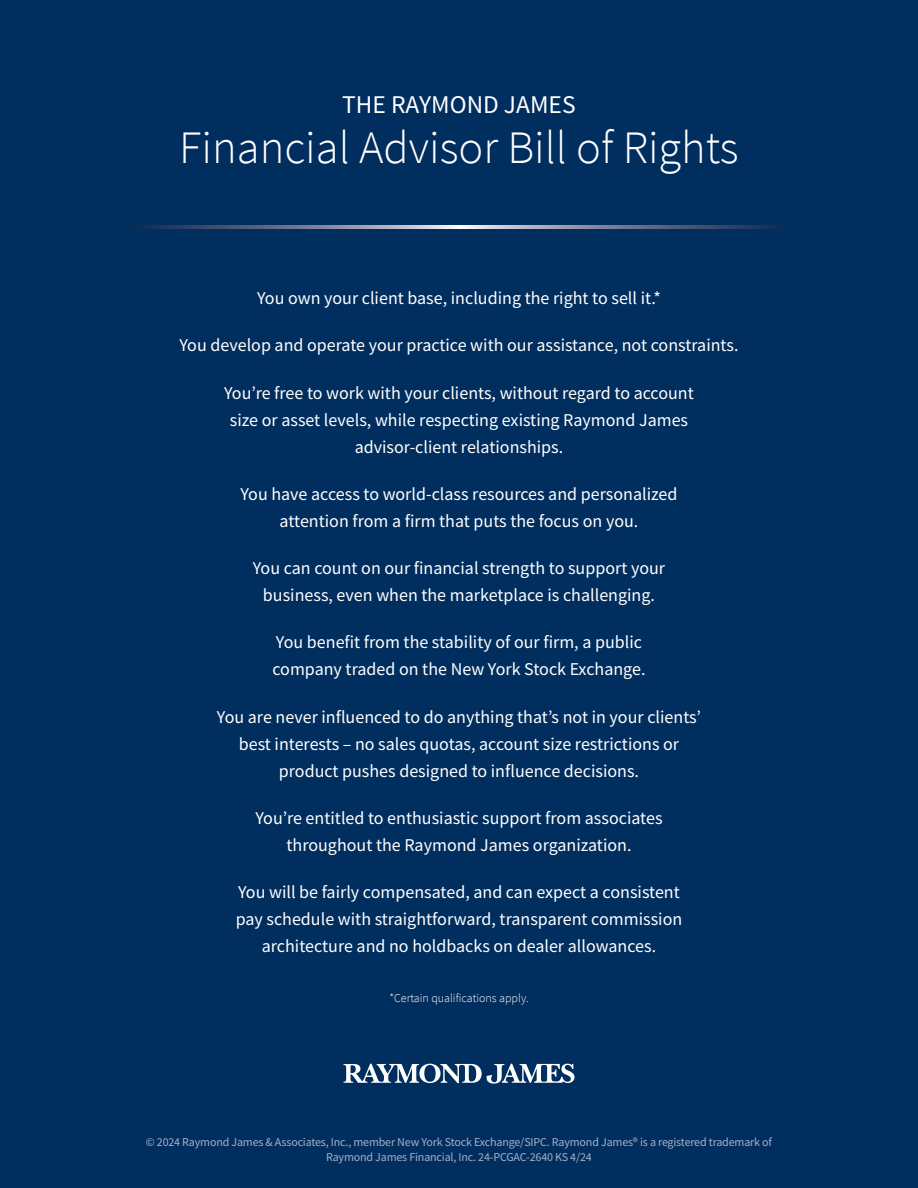
<style>
.page{position:relative;width:918px;height:1188px;background:#002e5e}
.page>*{position:absolute;margin:0;border:0;box-sizing:border-box;transform-origin:0 0}
.t1{font:300 46.5px "Source Sans Pro";color:#fff}
.t2{font:25.5px "Source Sans Pro";color:#fff}
.t3{font:18px/27px "Source Sans Pro";color:#fff;text-align:center}
.t4{font:12px/15px "Source Sans Pro";letter-spacing:-.015em;color:#a5b0c9;text-align:center}
.t5{font:300 12px "Source Sans Pro";color:#fff}
</style>
<div class="page">
<svg style="left:344px;top:1064px;width:230px;height:20px"></svg>
<svg style="left:135px;top:226px;width:648px;height:3px;background:#788098"></svg>
<p class="t2" style="left:342px;top:88px;width:235px">THE RAYMOND JAMES</p>
<p class="t1" style="left:179px;top:119px;width:561px">Financial Advisor Bill of Rights</p>
<p class="t3" style="left:257px;top:285px;width:405px">You own your client base, including the right to sell it.*</p>
<p class="t3" style="left:179px;top:332px;width:561px">You develop and operate your practice with our assistance, not constraints.</p>
<p class="t3" style="left:224px;top:379px;width:471px">You’re free to work with your clients, without regard to account size or asset levels, while respecting existing Raymond James advisor-client relationships.</p>
<p class="t3" style="left:240px;top:480px;width:439px">You have access to world-class resources and personalized attention from a firm that puts the focus on you.</p>
<p class="t3" style="left:253px;top:555px;width:414px">You can count on our financial strength to support your business, even when the marketplace is challenging.</p>
<p class="t3" style="left:272px;top:629px;width:375px;text-align:left">You benefit from the stability of our firm, a public company traded on the New York Stock Exchange.</p>
<p class="t3" style="left:217px;top:703px;width:486px">You are never influenced to do anything that’s not in your clients’ best interests – no sales quotas, account size restrictions or product pushes designed to influence decisions.</p>
<p class="t3" style="left:255px;top:804px;width:409px">You’re entitled to enthusiastic support from associates throughout the Raymond James organization.</p>
<p class="t3" style="left:236px;top:879px;width:448px">You will be fairly compensated, and can expect a consistent pay schedule with straightforward, transparent commission architecture and no holdbacks on dealer allowances.</p>
<p class="t5" style="left:389px;top:990px;width:141px">*Certain qualifications apply.</p>
<p class="t4" style="left:146px;top:1134px;width:628px">© 2024 Raymond James &amp; Associates, Inc., member New York Stock Exchange/SIPC. Raymond James® is a registered trademark of<br>Raymond James Financial, Inc. 24-PCGAC-2640 KS 4/24</p>
</div>
